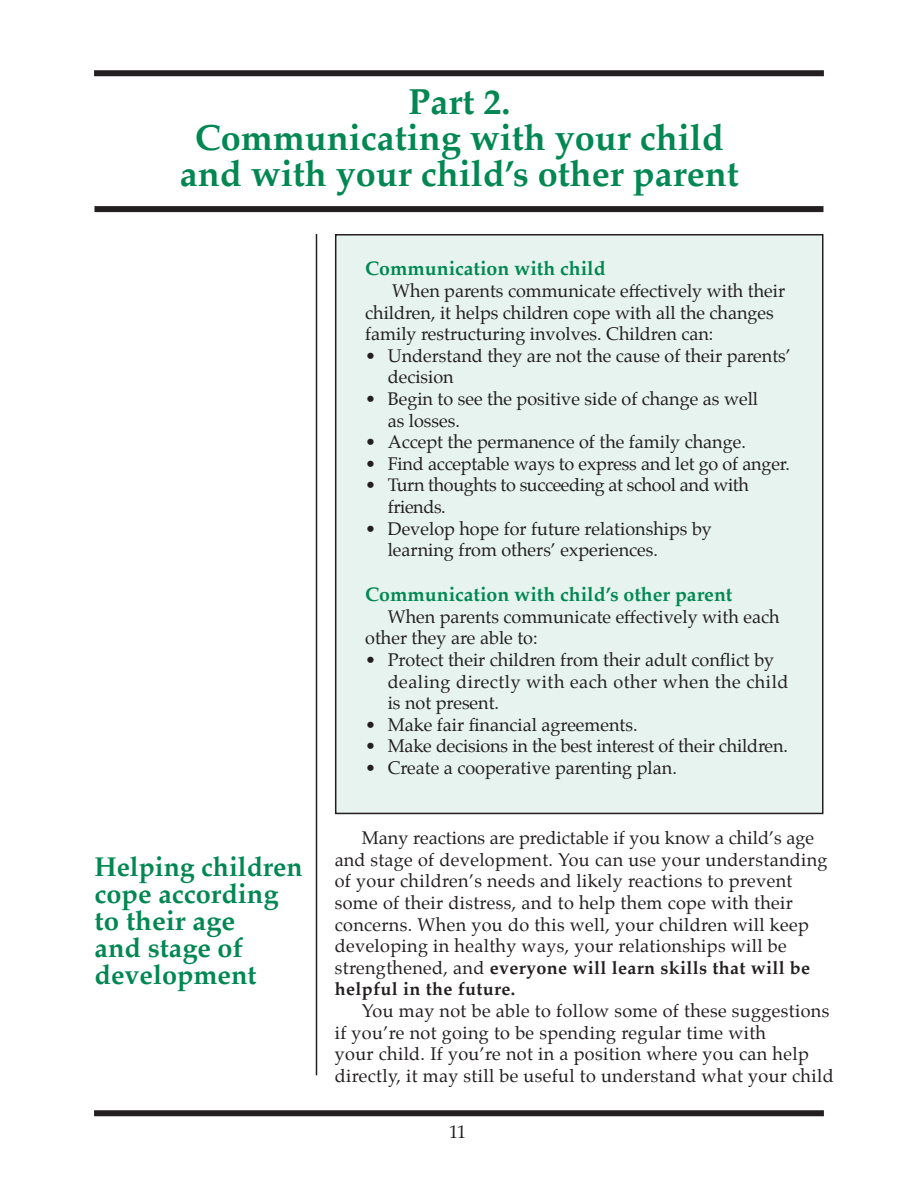
<style>
.page{position:relative;width:918px;height:1188px;background:#fff}
.page>*{position:absolute;margin:0;border:0;box-sizing:border-box;transform-origin:0 0}
.t1{font:700 36px/36px "Palatino";color:#008752;text-align:center}
.t2{font:700 27px/27px "Palatino";color:#008752}
.t3{font:700 19.5px "Palatino";color:#008752}
.t4{font:18px/21.6px "Palatino";color:#231f20}
.t5{font:18px/21.6px "Palatino";letter-spacing:.02em;color:#231f20}
.t6{font:18px/21.6px "Palatino";letter-spacing:-.02em;color:#231f20}
.s1{font-weight:700}
</style>
<div class="page">
<div style="left:94px;top:70px;width:730px;height:6px;background:#231f20"></div>
<div style="left:94px;top:1110px;width:730px;height:6px;background:#231f20"></div>
<hr style="left:316px;top:234px;width:1px;height:841px;background:#231f20">
<div style="left:94px;top:206px;width:730px;height:6px;background:#231f20"></div>
<div style="left:336px;top:235px;width:487px;height:578px;background:#e6f3ee"></div>
<div style="left:335px;top:234px;width:489px;height:580px;border:2px solid #231f20"></div>
<h1 class="t1" style="left:180px;top:82px;width:560px">Part 2.<br>Communicating with your child and with your child’s other parent</h1>
<h2 class="t2" style="left:95px;top:852px;width:209px">Helping children cope according to their age<br>and stage of development</h2>
<p class="t3" style="left:365px;top:252px;width:242px">Communication with child</p>
<p class="t4" style="left:365px;top:280px;width:421px;text-indent:27px">When parents communicate effectively with their children, it helps children cope with all the changes family restructuring involves. Children can:</p>
<p class="t4" style="left:388px;top:345px;width:405px;text-indent:-22px">• Understand they are not the cause of their parents’ decision</p>
<p class="t4" style="left:388px;top:388px;width:372px;text-indent:-22px">• Begin to see the positive side of change as well as losses.</p>
<p class="t4" style="left:365px;top:431px;width:382px">• Accept the permanence of the family change.</p>
<p class="t4" style="left:365px;top:453px;width:426px">• Find acceptable ways to express and let go of anger.</p>
<p class="t6" style="left:388px;top:474px;width:363px;text-indent:-22px">• Turn thoughts to succeeding at school and with friends.</p>
<p class="t4" style="left:388px;top:518px;width:326px;text-indent:-22px">• Develop hope for future relationships by learning from others’ experiences.</p>
<p class="t3" style="left:365px;top:578px;width:369px">Communication with child’s other parent</p>
<p class="t4" style="left:365px;top:606px;width:416px;text-indent:22px">When parents communicate effectively with each other they are able to:</p>
<p class="t4" style="left:388px;top:649px;width:402px;text-indent:-22px">• Protect their children from their adult conflict by dealing directly with each other when the child is not present.</p>
<p class="t4" style="left:365px;top:714px;width:274px">• Make fair financial agreements.</p>
<p class="t4" style="left:365px;top:735px;width:424px">• Make decisions in the best interest of their children.</p>
<p class="t4" style="left:365px;top:757px;width:313px">• Create a cooperative parenting plan.</p>
<p class="t5" style="left:335px;top:827px;width:494px;text-indent:27px">Many reactions are predictable if you know a child’s age and stage of development. You can use your understanding of your children’s needs and likely reactions to prevent some of their distress, and to help them cope with their concerns. When you do this well, your children will keep developing in healthy ways, your relationships will be strengthened, and <span class="s1">everyone will learn skills that will be helpful in the future.</span></p>
<p class="t5" style="left:335px;top:1000px;width:500px;text-indent:27px">You may not be able to follow some of these suggestions if you’re not going to be spending regular time with<br>your child. If you’re not in a position where you can help directly, it may still be useful to understand what your child</p>
<p class="t4" style="left:449px;top:1121px;width:19px">11</p>
</div>
